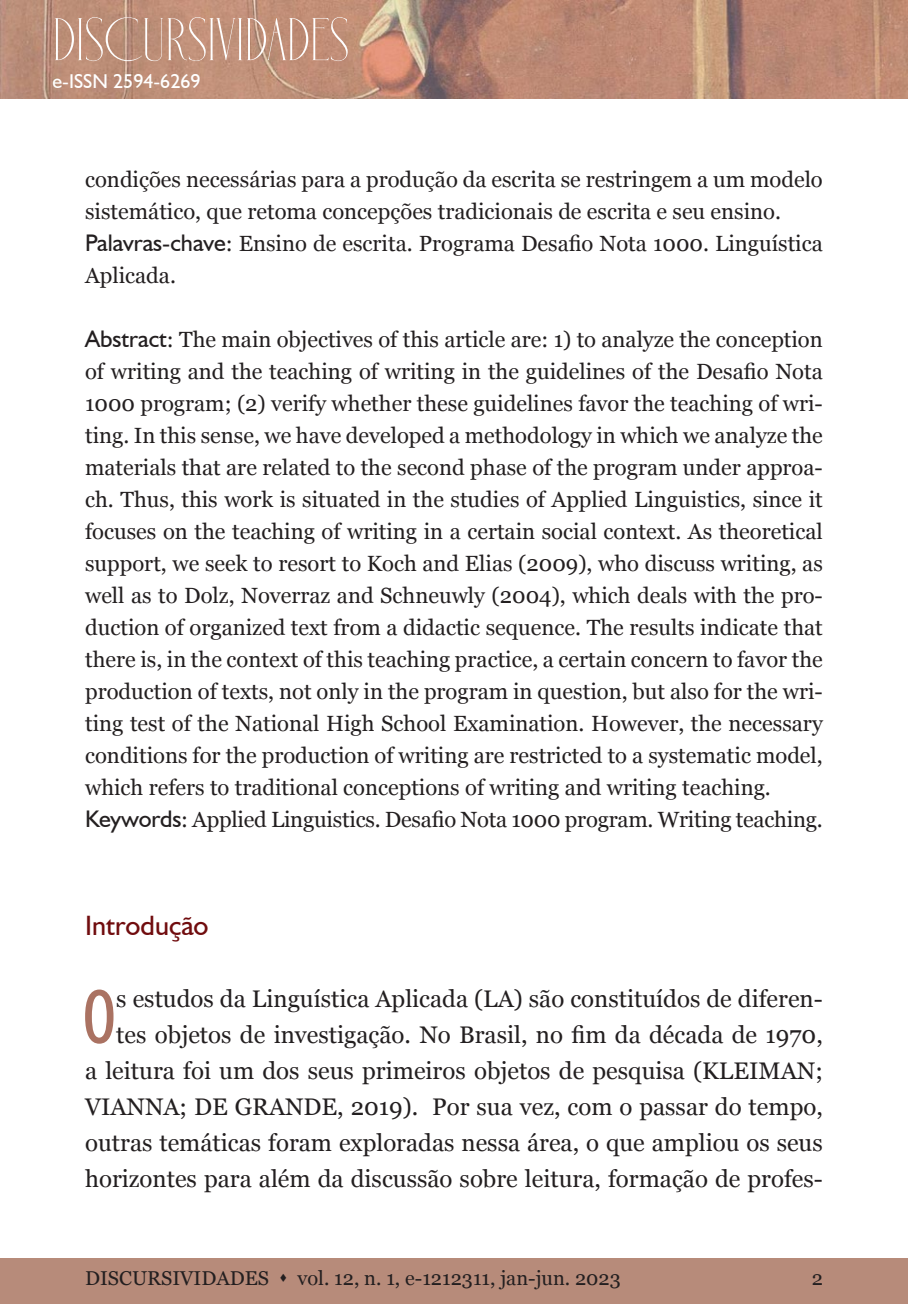
<style>
.page{position:relative;width:908px;height:1304px;background:#fff}
.page>*{position:absolute;margin:0;border:0;box-sizing:border-box;transform-origin:0 0}
.t1{font:condensed 76.8px "Humanist 521 BT";color:#aa7262}
.t2{font:60px "Holipop";color:#fff}
.t3{font:28px "Humanist 521 BT";color:#700c0e}
.t4{font:24px/36px "Georgia";color:#231f20;text-align:right}
.t5{font:22px/32px "Georgia";color:#231f20}
.t6{font:20px "Georgia";color:#231f20}
.t7{font:20px "Humanist 521 BT";color:#fff}
.s1{font-family:"Humanist 521 BT";font-size:24px}
</style>
<div class="page">
<div style="left:0;top:1259px;width:907px;height:45px;background:#b78b7a"></div>
<img style="left:0;top:0;width:907px;height:99px">
<h2 class="t2" style="left:52px;top:10px;width:298px">DISCURSIVIDADES</h2>
<p class="t7" style="left:52px;top:69px;width:150px">e-ISSN 2594-6269</p>
<p class="t5" style="left:85px;top:162px;width:738px">condições necessárias para a produção da escrita se restringem a um modelo sistemático, que retoma concepções tradicionais de escrita e seu ensino.</p>
<p class="t5" style="left:85px;top:226px;width:739px"><span class="s1">Palavras-chave</span>: Ensino de escrita. Programa Desafio Nota 1000. Linguística<br>Aplicada.</p>
<p class="t5" style="left:85px;top:322px;width:739px;text-align:justify"><span class="s1">Abstract</span>: The main objectives of this article are: 1) to analyze the conception of writing and the teaching of writing in the guidelines of the Desafio Nota 1000 program; (2) verify whether these guidelines favor the teaching of wri&shy;ting. In this sense, we have developed a methodology in which we analyze the materials that are related to the second phase of the program under approa&shy;ch. Thus, this work is situated in the studies of Applied Linguistics, since it focuses on the teaching of writing in a certain social context. As theoretical support, we seek to resort to Koch and Elias (2009), who discuss writing, as well as to Dolz, Noverraz and Schneuwly (2004), which deals with the pro&shy;duction of organized text from a didactic sequence. The results indicate that there is, in the context of this teaching practice, a certain concern to favor the production of texts, not only in the program in question, but also for the wri&shy;ting test of the National High School Examination. However, the necessary conditions for the production of writing are restricted to a systematic model, which refers to traditional conceptions of writing and writing teaching.</p>
<p class="t5" style="left:85px;top:802px;width:739px"><span class="s1">Keywords</span>: Applied Linguistics. Desafio Nota 1000 program. Writing teaching.</p>
<p class="t3" style="left:85px;top:908px;width:125px">Introdução</p>
<p class="t4" style="left:85px;top:979px;width:739px">s estudos da Linguística Aplicada (LA) são constituídos de diferen&shy;tes objetos de investigação. No Brasil, no fim da década de 1970,<br>a leitura foi um dos seus primeiros objetos de pesquisa (KLEIMAN; VIANNA; DE GRANDE, 2019). Por sua vez, com o passar do tempo, outras temáticas foram exploradas nessa área, o que ampliou os seus horizontes para além da discussão sobre leitura, formação de profes-</p>
<p class="t1" style="left:82px;top:972px;width:35px">O</p>
<p class="t6" style="left:85px;top:1264px;width:537px">DISCURSIVIDADES ▲ vol. 12, n. 1, e-1212311, jan-jun. 2023</p>
<p class="t6" style="left:811px;top:1264px;width:13px">2</p>
</div>
